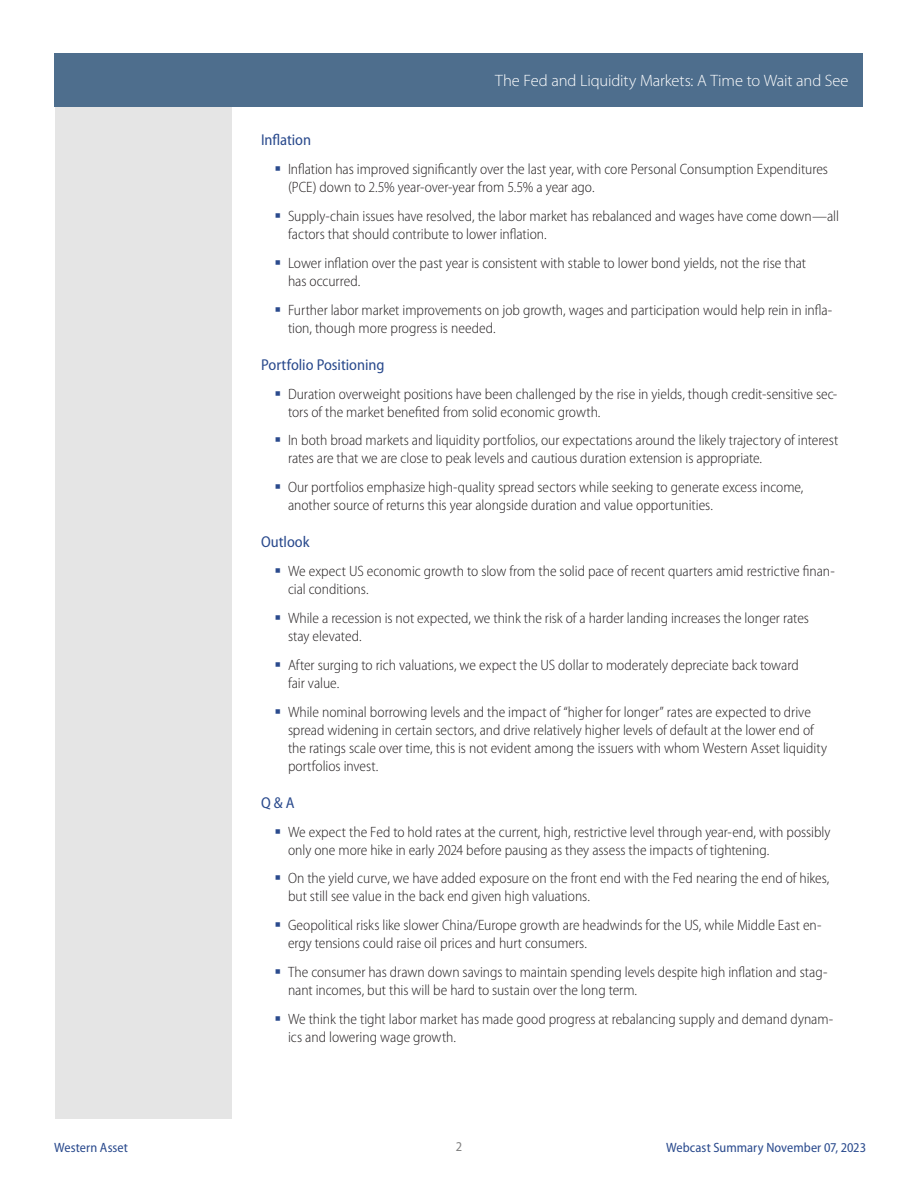
<style>
.page{position:relative;width:918px;height:1188px;background:#fff}
.page>*{position:absolute;margin:0;border:0;box-sizing:border-box;transform-origin:0 0}
.t1{font:300 16.5px "Myriad Pro";letter-spacing:-.005em;color:#fff}
.bullet_header{font:semi-condensed 15.75px "Myriad Pro";color:#2a4a8d}
.t2{font:300 semi-condensed 15px/18px "Myriad Pro";color:#231f20}
.t3{font:semi-condensed 13.5px "Myriad Pro";letter-spacing:.005em;color:#2a4a8d}
.t4{font:semi-condensed 13.5px "Myriad Pro";color:#7f7f7f}
</style>
<div class="page">
<div style="left:55px;top:104px;width:177px;height:1015px;background:#e5e5e5"></div>
<div style="left:54px;top:53px;width:809px;height:54px;background:#4e6e8d"></div>
<p class="t1" style="left:495px;top:71px;width:355px">The Fed and Liquidity Markets: A Time to Wait and See</p>
<p class="bullet_header" style="left:261px;top:132px;width:52px">Inflation</p>
<p class="t2" style="left:288px;top:160px;width:542px">Inflation has improved significantly over the last year, with core Personal Consumption Expenditures (PCE) down to 2.5% year-over-year from 5.5% a year ago.</p>
<p class="t2" style="left:288px;top:207px;width:553px">Supply-chain issues have resolved, the labor market has rebalanced and wages have come down—all factors that should contribute to lower inflation.</p>
<p class="t2" style="left:288px;top:254px;width:520px">Lower inflation over the past year is consistent with stable to lower bond yields, not the rise that has occurred.</p>
<p class="t2" style="left:288px;top:301px;width:546px">Further labor market improvements on job growth, wages and participation would help rein in infla&shy;tion, though more progress is needed.</p>
<p class="bullet_header" style="left:261px;top:356px;width:125px">Portfolio Positioning</p>
<p class="t2" style="left:288px;top:385px;width:551px">Duration overweight positions have been challenged by the rise in yields, though credit-sensitive sec&shy;tors of the market benefited from solid economic growth.</p>
<p class="t2" style="left:288px;top:432px;width:552px">In both broad markets and liquidity portfolios, our expectations around the likely trajectory of interest rates are that we are close to peak levels and cautious duration extension is appropriate.</p>
<p class="t2" style="left:288px;top:478px;width:517px">Our portfolios emphasize high-quality spread sectors while seeking to generate excess income, another source of returns this year alongside duration and value opportunities.</p>
<p class="bullet_header" style="left:261px;top:534px;width:50px">Outlook</p>
<p class="t2" style="left:288px;top:562px;width:548px">We expect US economic growth to slow from the solid pace of recent quarters amid restrictive finan&shy;cial conditions.</p>
<p class="t2" style="left:288px;top:609px;width:523px">While a recession is not expected, we think the risk of a harder landing increases the longer rates stay elevated.</p>
<p class="t2" style="left:288px;top:656px;width:512px">After surging to rich valuations, we expect the US dollar to moderately depreciate back toward fair value.</p>
<p class="t2" style="left:288px;top:703px;width:541px">While nominal borrowing levels and the impact of “higher for longer” rates are expected to drive spread widening in certain sectors, and drive relatively higher levels of default at the lower end of the ratings scale over time, this is not evident among the issuers with whom Western Asset liquidity portfolios invest.</p>
<p class="bullet_header" style="left:261px;top:794px;width:35px">Q &amp; A</p>
<p class="t2" style="left:288px;top:823px;width:544px">We expect the Fed to hold rates at the current, high, restrictive level through year-end, with possibly only one more hike in early 2024 before pausing as they assess the impacts of tightening.</p>
<p class="t2" style="left:288px;top:870px;width:543px">On the yield curve, we have added exposure on the front end with the Fed nearing the end of hikes, but still see value in the back end given high valuations.</p>
<p class="t2" style="left:288px;top:916px;width:535px">Geopolitical risks like slower China/Europe growth are headwinds for the US, while Middle East en&shy;ergy tensions could raise oil prices and hurt consumers.</p>
<p class="t2" style="left:288px;top:963px;width:541px">The consumer has drawn down savings to maintain spending levels despite high inflation and stag&shy;nant incomes, but this will be hard to sustain over the long term.</p>
<p class="t2" style="left:288px;top:1010px;width:547px">We think the tight labor market has made good progress at rebalancing supply and demand dynam&shy;ics and lowering wage growth.</p>
<p class="t3" style="left:54px;top:1140px;width:76px">Western Asset</p>
<p class="t4" style="left:456px;top:1139px;width:8px">2</p>
<p class="t3" style="left:666px;top:1140px;width:202px">Webcast Summary November 07, 2023</p>
</div>
